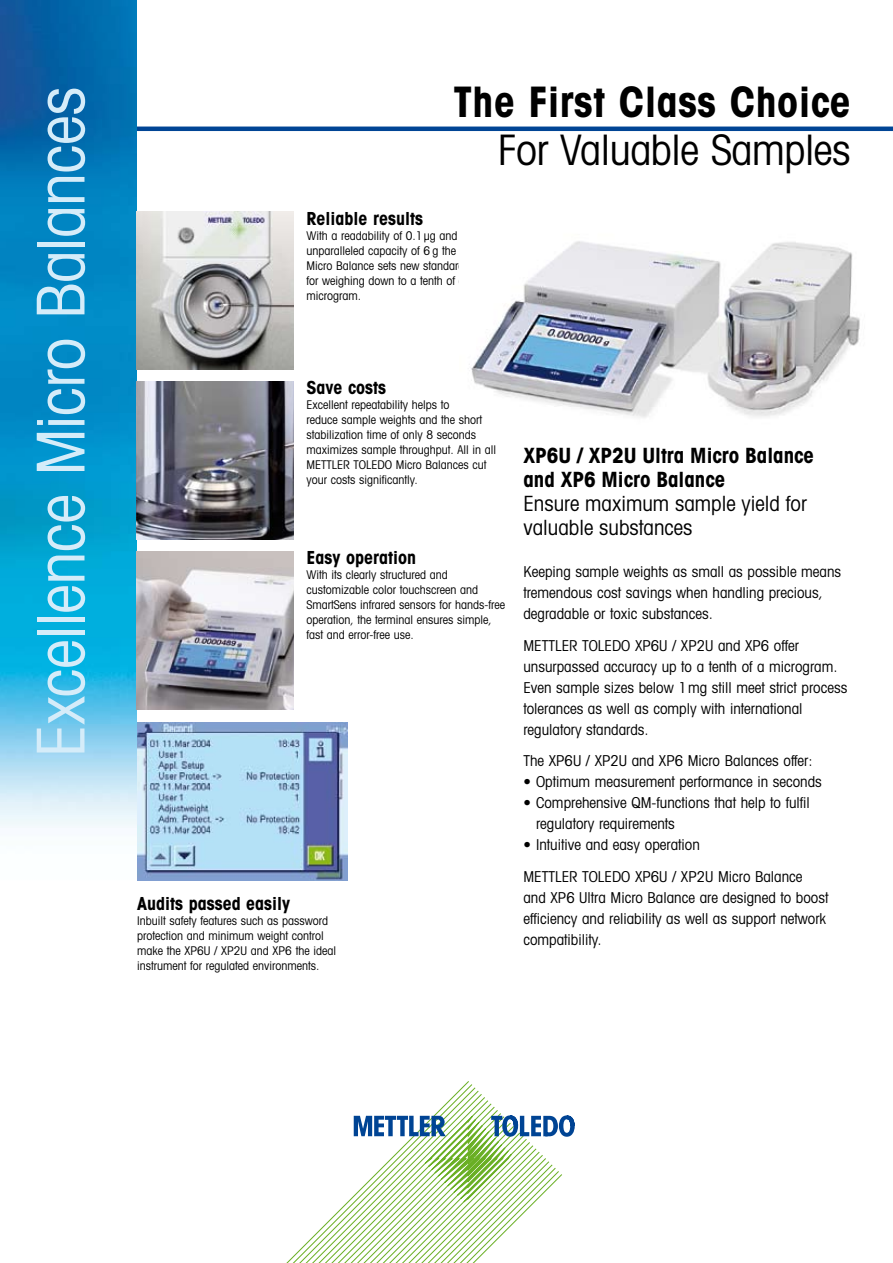
<style>
.page{position:relative;width:893px;height:1263px;background:#fff}
.page>*{position:absolute;margin:0;border:0;box-sizing:border-box;transform-origin:0 0}
.t1{font:condensed 66px "Avant Garde";letter-spacing:-.01em;color:#d5ecf9}
.t2{font:700 condensed 42px "Avant Garde";letter-spacing:.01em;color:#000}
.t3{font:condensed 42px "Avant Garde";letter-spacing:-.01em;color:#000}
.t4{font:condensed 21px/24px "Avant Garde";color:#000}
.t5{font:700 condensed 21px/24px "Avant Garde";color:#000}
.t6{font:700 condensed 18px "Avant Garde";color:#000}
.t7{font:condensed 15px/21px "Avant Garde";color:#000}
.t8{font:condensed 12px/15px "Avant Garde";color:#000}
</style>
<div class="page">
<img style="left:136px;top:722px;width:212px;height:158px">
<hr style="left:111px;top:127px;width:782px;height:4px;background:#004595">
<img style="left:0;top:0;width:136px;height:828px">
<svg style="left:286px;top:1081px;width:249px;height:182px"></svg>
<svg style="left:354px;top:1115px;width:221px;height:87px"></svg>
<img style="left:136px;top:212px;width:158px;height:157px">
<img style="left:136px;top:382px;width:158px;height:157px">
<img style="left:136px;top:552px;width:158px;height:157px">
<img style="left:471px;top:241px;width:389px;height:177px">
<h1 class="t1" style="left:20px;top:757px;width:672px;rotate:-90deg">Excellence Micro Balances</h1>
<h2 class="t2" style="left:454px;top:75px;width:399px">The First Class Choice</h2>
<h2 class="t3" style="left:498px;top:124px;width:354px">For Valuable Samples</h2>
<p class="t6" style="left:307px;top:207px;width:118px">Reliable results</p>
<p class="t8" style="left:307px;top:228px;width:176px">With a readability of 0.1μg and an unparalleled capacity of 6 g the Ultra<br>Micro Balance sets new standards for weighing down to a tenth of a microgram.</p>
<p class="t6" style="left:307px;top:376px;width:81px">Save costs</p>
<p class="t8" style="left:307px;top:397px;width:191px">Excellent repeatability helps to<br>reduce sample weights and the short stabilization time of only 8 seconds maximizes sample throughput. All in all METTLER TOLEDO Micro Balances cut your costs significantly.</p>
<p class="t6" style="left:307px;top:546px;width:111px">Easy operation</p>
<p class="t8" style="left:307px;top:567px;width:200px">With its clearly structured and customizable color touchscreen and SmartSens infrared sensors for hands-free operation, the terminal ensures simple, fast and error-free use.</p>
<p class="t6" style="left:137px;top:892px;width:154px">Audits passed easily</p>
<p class="t8" style="left:137px;top:913px;width:200px">Inbuilt safety features such as password protection and minimum weight control make the XP6U / XP2U and XP6 the ideal instrument for regulated environments.</p>
<h3 class="t5" style="left:523px;top:443px;width:292px">XP6U / XP2U Ultra Micro Balance and XP6 Micro Balance</h3>
<h3 class="t4" style="left:523px;top:491px;width:285px">Ensure maximum sample yield for valuable substances</h3>
<p class="t7" style="left:523px;top:561px;width:319px">Keeping sample weights as small as possible means tremendous cost savings when handling precious, degradable or toxic substances.</p>
<p class="t7" style="left:523px;top:635px;width:325px">METTLER TOLEDO XP6U / XP2U and XP6 offer unsurpassed accuracy up to a tenth of a microgram.<br>Even sample sizes below 1mg still meet strict process tolerances as well as comply with international regulatory standards.</p>
<p class="t7" style="left:523px;top:750px;width:291px">The XP6U / XP2U and XP6 Micro Balances offer:</p>
<p class="t7" style="left:523px;top:771px;width:300px">• Optimum measurement performance in seconds</p>
<p class="t7" style="left:536px;top:792px;width:275px;text-indent:-13px">• Comprehensive QM-functions that help to fulfil regulatory requirements</p>
<p class="t7" style="left:523px;top:829px;width:281px;line-height:31.5px">• Intuitive and easy operation<br>METTLER TOLEDO XP6U / XP2U Micro Balance</p>
<p class="t7" style="left:523px;top:887px;width:307px">and XP6 Ultra Micro Balance are designed to boost efficiency and reliability as well as support network compatibility.</p>
</div>
